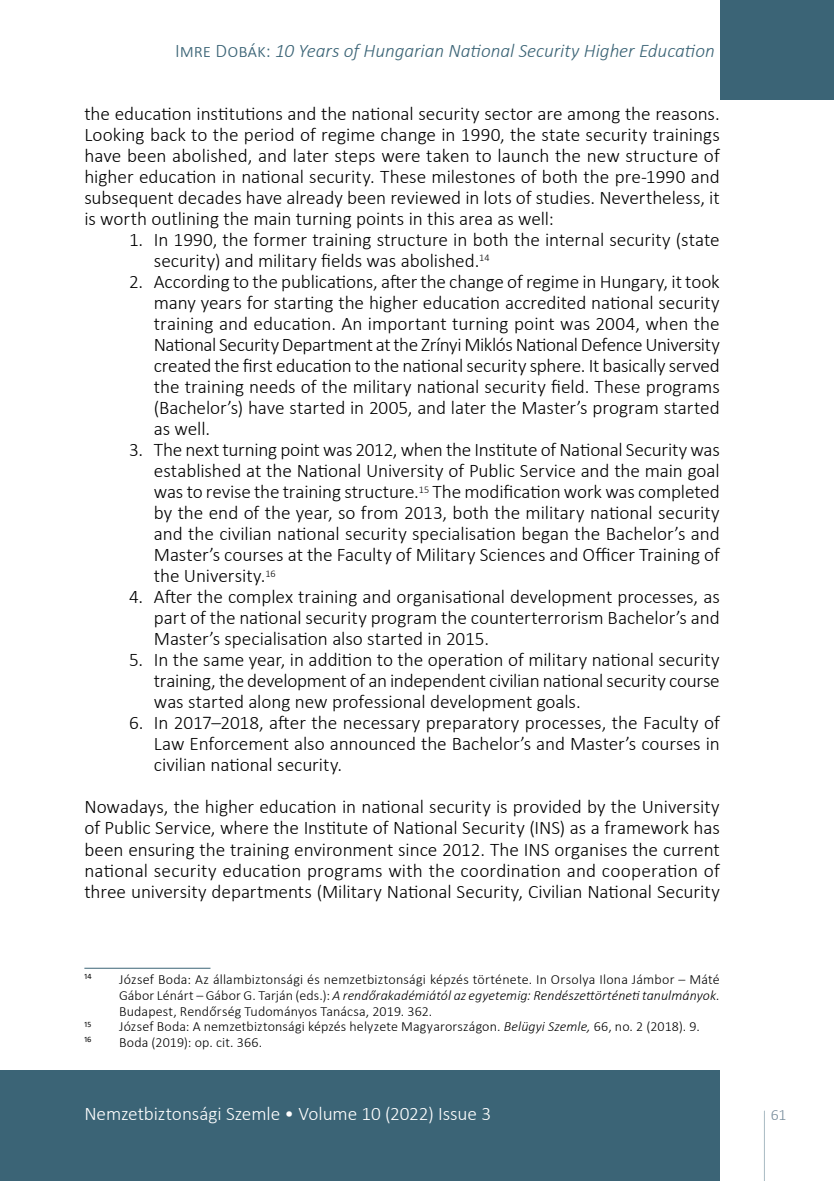
<style>
.page{position:relative;width:834px;height:1181px;background:#fff}
.page>*{position:absolute;margin:0;border:0;box-sizing:border-box;transform-origin:0 0}
.t1{font:300 19.25px/21px "Calibri";letter-spacing:-.005em;color:#000;text-align:justify}
.t2{font:italic 300 19.25px "Calibri";letter-spacing:-.005em;color:#3b6476}
.t3{font:300 19.25px "Calibri";letter-spacing:-.005em;color:#fff}
.t4{font:300 15.75px "Calibri";color:#778c9b}
.t5{font:300 14px/15.8px "Calibri";letter-spacing:.01em;color:#000;text-align:justify}
.t6{font:8.22px "Calibri";color:#000}
.s1{font-style:normal}
.s2{font-style:italic}
</style>
<div class="page">
<svg style="left:764px;top:1110px;width:1px;height:71px"></svg>
<div style="left:719px;top:0;width:114px;height:99px;background:#3b6476"></div>
<div style="left:0;top:1070px;width:719px;height:111px;background:#3b6476"></div>
<hr style="left:84px;top:968px;width:126px;height:1px;background:#3b6476">
<p class="t2" style="left:175px;top:39px;width:541px"><span class="s1">Imre Dobák:</span> 10 Years of Hungarian National Security Higher Education</p>
<p class="t1" style="left:84px;top:103px;width:636px">the education institutions and the national security sector are among the reasons.<br>Looking back to the period of regime change in 1990, the state security trainings have been abolished, and later steps were taken to launch the new structure of higher education in national security. These milestones of both the pre-1990 and subsequent decades have already been reviewed in lots of studies. Nevertheless, it is worth outlining the main turning points in this area as well:</p>
<p class="t1" style="left:154px;top:229px;width:567px;text-indent:-25px">1. In 1990, the former training structure in both the internal security (state security) and military fields was abolished.<sup>14</sup></p>
<p class="t1" style="left:154px;top:271px;width:567px;text-indent:-25px">2. According to the publications, after the change of regime in Hungary, it took many years for starting the higher education accredited national security training and education. An important turning point was 2004, when the National Security Department at the Zrínyi Miklós National Defence University created the first education to the national security sphere. It basically served the training needs of the military national security field. These programs (Bachelor’s) have started in 2005, and later the Master’s program started as well.</p>
<p class="t1" style="left:154px;top:439px;width:567px;text-indent:-25px">3. The next turning point was 2012, when the Institute of National Security was established at the National University of Public Service and the main goal was to revise the training structure.<sup>15</sup> The modification work was completed by the end of the year, so from 2013, both the military national security and the civilian national security specialisation began the Bachelor’s and Master’s courses at the Faculty of Military Sciences and Officer Training of the University.<sup>16</sup></p>
<p class="t1" style="left:154px;top:586px;width:567px;text-indent:-25px">4. After the complex training and organisational development processes, as part of the national security program the counterterrorism Bachelor’s and Master’s specialisation also started in 2015.</p>
<p class="t1" style="left:154px;top:649px;width:567px;text-indent:-25px">5. In the same year, in addition to the operation of military national security training, the development of an independent civilian national security course was started along new professional development goals.</p>
<p class="t1" style="left:154px;top:712px;width:567px;text-indent:-25px">6. In 2017–2018, after the necessary preparatory processes, the Faculty of Law Enforcement also announced the Bachelor’s and Master’s courses in civilian national security.</p>
<p class="t1" style="left:84px;top:796px;width:636px">Nowadays, the higher education in national security is provided by the University of Public Service, where the Institute of National Security (INS) as a framework has been ensuring the training environment since 2012. The INS organises the current national security education programs with the coordination and cooperation of three university departments (Military National Security, Civilian National Security</p>
<p class="t6" style="left:84px;top:971px;width:9px">14</p>
<p class="t5" style="left:119px;top:971px;width:602px">József Boda: Az állambiztonsági és nemzetbiztonsági képzés története. In Orsolya Ilona Jámbor – Máté Gábor Lénárt – Gábor G. Tarján (eds.): <span class="s2">A rendőrakadémiától az egyetemig: Rendészettörténeti tanulmányok.<br></span>Budapest, Rendőrség Tudományos Tanácsa, 2019. 362.</p>
<p class="t6" style="left:84px;top:1018px;width:8px">15</p>
<p class="t5" style="left:119px;top:1018px;width:582px">József Boda: A nemzetbiztonsági képzés helyzete Magyarországon. <span class="s2">Belügyi Szemle,</span> 66, no. 2 (2018). 9.</p>
<p class="t6" style="left:84px;top:1034px;width:9px">16</p>
<p class="t5" style="left:119px;top:1034px;width:144px">Boda (2019): op. cit. 366.</p>
<p class="t3" style="left:84px;top:1102px;width:408px">Nemzetbiztonsági Szemle • Volume 10 (2022) Issue 3</p>
<p class="t4" style="left:770px;top:1105px;width:17px">61</p>
</div>
